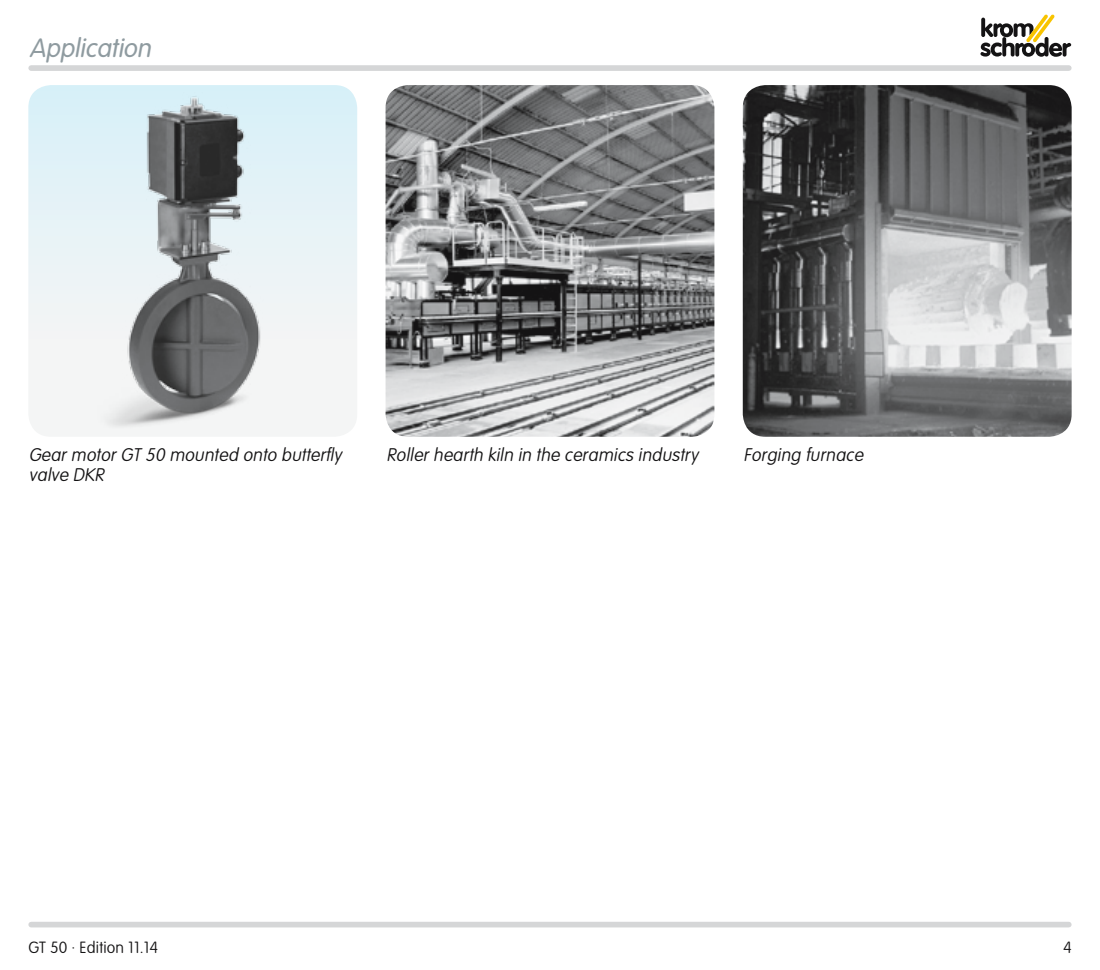
<style>
.page{position:relative;width:1100px;height:970px;background:#fff}
.page>*{position:absolute;margin:0;border:0;box-sizing:border-box;transform-origin:0 0}
.t1{font:italic 300 26px "VAG Rounded Std";color:#8f9ba0}
.t2{font:italic 100 18px "VAG Rounded Std";color:#141314}
.t3{font:100 16px "VAG Rounded Std";letter-spacing:.01em;color:#141314}
</style>
<div class="page">
<svg style="left:980px;top:14px;width:91px;height:43px"></svg>
<div style="left:31px;top:921px;width:1038px;height:6px;background:#d5d6d7"></div>
<div style="left:31px;top:65px;width:1038px;height:6px;background:#d5d6d7"></div>
<svg style="left:28px;top:85px;width:329px;height:351px"></svg>
<img style="left:73px;top:93px;width:231px;height:343px">
<img style="left:386px;top:85px;width:328px;height:352px">
<img style="left:743px;top:85px;width:328px;height:352px">
<h1 class="t1" style="left:29px;top:33px;width:129px">Application</h1>
<p class="t2" style="left:29px;top:444px;width:318px">GearmotorGT 50 mounted onto butterfly</p>
<p class="t2" style="left:386px;top:444px;width:317px">Rollerhearth kiln in the ceramics industry</p>
<p class="t2" style="left:743px;top:444px;width:125px">Forging furnace</p>
<p class="t2" style="left:29px;top:464px;width:80px">valve DKR</p>
<p class="t3" style="left:28px;top:938px;width:131px">GT 50 · Edition 11.14</p>
<p class="t3" style="left:1063px;top:938px;width:10px">4</p>
</div>
